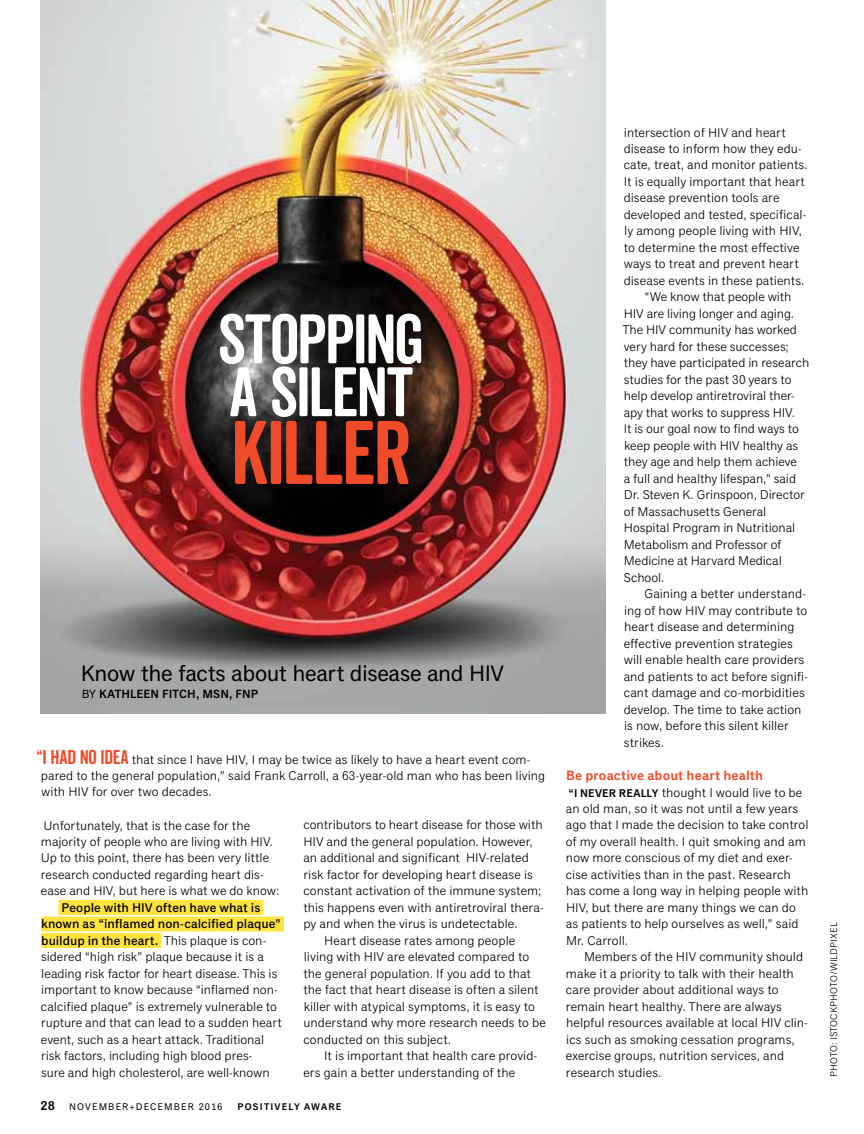
<style>
.page{position:relative;width:864px;height:1134px;background:#fff}
.page>*{position:absolute;margin:0;border:0;box-sizing:border-box;transform-origin:0 0}
.t1{font:87.3px "Veneer Clean Soft";color:#f04c2a}
.t2{font:67.8px/52.9px "Veneer Clean Soft";color:#fff}
.t3{font:22.5px "Classic Grotesque Pro";letter-spacing:-.02em;color:#000}
.t4{font:19.5px "Veneer Clean Soft";color:#f04c2a}
.t5{font:600 13.5px "Classic Grotesque Pro";color:#f04c2a}
.t6{font:12.75px/16.5px "Classic Grotesque Pro";color:#000}
.t7{font:600 12.75px "Classic Grotesque Pro";color:#000}
.t8{font:600 12px "Classic Grotesque Pro";letter-spacing:.015em;color:#000}
.t9{font:9.75px "Classic Grotesque Pro";letter-spacing:.005em;color:#000}
.t10{font:9.75px "Classic Grotesque Pro";letter-spacing:.11em;color:#000}
.t11{font:600 9.75px "Classic Grotesque Pro";letter-spacing:.12em;color:#000}
.s1{font-weight:400}
.s2{font-weight:500}
.s3{font-weight:600;font-size:11.25px}
</style>
<div class="page">
<img style="left:40px;top:0;width:565px;height:714px">
<div style="left:59px;top:900px;width:204px;height:15px;background:#ffe440"></div>
<div style="left:41px;top:916px;width:243px;height:16px;background:#ffe440"></div>
<div style="left:41px;top:933px;width:120px;height:15px;background:#ffe440"></div>
<h2 class="t2" style="left:218px;top:312px;width:77px">STOPPING<br>ASILENT</h2>
<h1 class="t1" style="left:231px;top:400px;width:65px">KILLER</h1>
<h3 class="t3" style="left:81px;top:660px;width:425px">Know the facts about heart disease and HIV</h3>
<p class="t8" style="left:82px;top:686px;width:169px"><span class="s1">by</span> KATHLEEN FITCH, MSN , FNP</p>
<h3 class="t4" style="left:36px;top:745px;width:73px">“I HAD NOIDEA</h3>
<p class="t6" style="left:41px;top:751px;width:506px;text-indent:91px">that since I have HIV, I may be twice as likely to have a heart event com&shy;pared to the general population,” said Frank Carroll, a 63-year-old man who has been living with HIV for over two decades.</p>
<p class="t6" style="left:41px;top:817px;width:240px">Unfortunately, that is the case for the majority of people who are living with HIV.<br>Up to this point, there has been very little research conducted regarding heart dis&shy;ease and HIV, but here is what we do know:</p>
<p class="t6" style="left:41px;top:899px;width:243px;text-indent:21px"><span class="s2">People with HIV often have what is known as “inflamed non-calcified plaque” buildup in the heart.</span> This plaque is con&shy;sidered “high risk” plaque because it is a leading risk factor for heart disease. This is important to know because “inflamed non&shy;calcified plaque” is extremely vulnerable to rupture and that can lead to a sudden heart event, such as a heart attack. Traditional risk factors, including high blood pres-<br>sure and high cholesterol, are well-known</p>
<p class="t6" style="left:303px;top:817px;width:241px">contributors to heart disease for those with</p>
<p class="t6" style="left:304px;top:833px;width:231px">HIV and the general population. However,</p>
<p class="t6" style="left:303px;top:850px;width:227px">an additional and significant HIV-related</p>
<p class="t6" style="left:304px;top:866px;width:231px">risk factor for developing heart disease is</p>
<p class="t6" style="left:303px;top:883px;width:239px">constant activation of the immune system;</p>
<p class="t6" style="left:303px;top:899px;width:242px">this happens even with antiretroviral thera-</p>
<p class="t6" style="left:303px;top:916px;width:216px">py and when the virus is undetectable.</p>
<p class="t6" style="left:324px;top:932px;width:193px">Heart disease rates among people</p>
<p class="t6" style="left:304px;top:949px;width:227px">living with HIV are elevated compared to</p>
<p class="t6" style="left:303px;top:965px;width:229px">the general population. If you add to that</p>
<p class="t6" style="left:303px;top:982px;width:237px">the fact that heart disease is often a silent</p>
<p class="t6" style="left:304px;top:998px;width:233px">killer with atypical symptoms, it is easy to</p>
<p class="t6" style="left:304px;top:1015px;width:244px">understand why more research needs to be</p>
<p class="t6" style="left:303px;top:1031px;width:149px">conducted on this subject.</p>
<p class="t6" style="left:324px;top:1048px;width:215px">It is important that health care provid-</p>
<p class="t6" style="left:303px;top:1064px;width:213px">ers gain a better understanding of the</p>
<p class="t7" style="left:40px;top:1098px;width:16px">28</p>
<p class="t10" style="left:69px;top:1101px;width:155px">NOVEMBER+DECEMBER 2016</p>
<p class="t11" style="left:237px;top:1101px;width:106px">POSITIVELY AWARE</p>
<p class="t6" style="left:624px;top:124px;width:163px">intersection of HIV and heart</p>
<p class="t6" style="left:624px;top:141px;width:179px">disease to inform how they edu-</p>
<p class="t6" style="left:624px;top:157px;width:185px">cate, treat, and monitor patients.</p>
<p class="t6" style="left:624px;top:173px;width:183px">It is equally important that heart</p>
<p class="t6" style="left:624px;top:190px;width:157px">disease prevention tools are</p>
<p class="t6" style="left:624px;top:206px;width:184px">developed and tested, specifical-</p>
<p class="t6" style="left:624px;top:223px;width:180px">ly among people living with HIV,</p>
<p class="t6" style="left:624px;top:239px;width:177px">to determine the most effective</p>
<p class="t6" style="left:624px;top:256px;width:176px">ways to treat and prevent heart</p>
<p class="t6" style="left:624px;top:272px;width:182px">disease events in these patients.</p>
<p class="t6" style="left:644px;top:289px;width:149px">“We know that people with</p>
<p class="t6" style="left:624px;top:305px;width:172px">HIV are living longer and aging.</p>
<p class="t6" style="left:623px;top:322px;width:176px">The HIV community has worked</p>
<p class="t6" style="left:624px;top:338px;width:166px">very hard for these successes;</p>
<p class="t6" style="left:624px;top:355px;width:187px">they have participated in research</p>
<p class="t6" style="left:624px;top:371px;width:169px">studies for the past 30 years to</p>
<p class="t6" style="left:624px;top:388px;width:172px">help develop antiretroviral ther-</p>
<p class="t6" style="left:624px;top:404px;width:173px">apy that works to suppress HIV.</p>
<p class="t6" style="left:624px;top:421px;width:177px">It is our goal now to find ways to</p>
<p class="t6" style="left:624px;top:437px;width:176px">keep people with HIV healthy as</p>
<p class="t6" style="left:624px;top:454px;width:175px">they age and help them achieve</p>
<p class="t6" style="left:624px;top:470px;width:174px">a full and healthy lifespan,” said</p>
<p class="t6" style="left:624px;top:487px;width:182px">Dr. Steven K. Grinspoon, Director</p>
<p class="t6" style="left:624px;top:503px;width:144px">of Massachusetts General</p>
<p class="t6" style="left:624px;top:520px;width:173px">Hospital Program in N utritional</p>
<p class="t6" style="left:624px;top:536px;width:159px">Metabolism and Professor of</p>
<p class="t6" style="left:624px;top:553px;width:160px">Medicine at Harvard Medical</p>
<p class="t6" style="left:624px;top:569px;width:42px">School.</p>
<p class="t6" style="left:645px;top:586px;width:163px">Gaining a better understand-</p>
<p class="t6" style="left:624px;top:602px;width:185px">ing of how HIV may contribute to</p>
<p class="t6" style="left:624px;top:619px;width:172px">heart disease and determining</p>
<p class="t6" style="left:624px;top:635px;width:171px">effective prevention strategies</p>
<p class="t6" style="left:624px;top:652px;width:182px">will enable health care providers</p>
<p class="t6" style="left:624px;top:668px;width:186px">and patients to act before signifi-</p>
<p class="t6" style="left:624px;top:685px;width:183px">cant damage and co-morbidities</p>
<p class="t6" style="left:624px;top:701px;width:179px">develop. The time to take action</p>
<p class="t6" style="left:624px;top:718px;width:166px">is now, before this silent killer</p>
<p class="t6" style="left:624px;top:734px;width:42px">strikes.</p>
<p class="t5" style="left:566px;top:767px;width:199px">BE PROACTIVE ABOUT HEART HEALTH</p>
<p class="t6" style="left:566px;top:784px;width:244px"><span class="s3">“I NEVER REALLY</span> thought I would live to be an old man, so it was not until a few years ago that I made the decision to take control of my overall health. I quit smoking and am now more conscious of my diet and exer&shy;cise activities than in the past. Research has come a long way in helping people with HIV, but there are many things we can do as patients to help ourselves as well,” said Mr. Carroll.</p>
<p class="t6" style="left:566px;top:949px;width:244px;text-indent:18px">Members of the HIV community should make it a priority to talk with their health care provider about additional ways to remain heart healthy. There are always helpful resources available at local HIV clin&shy;ics such as smoking cessation programs, exercise groups, nutrition services, and research studies.</p>
<p class="t9" style="left:828px;top:1077px;width:155px;rotate:-90deg">Ph oto: ISTOCKPHOTO/WILDPIXEL</p>
</div>
